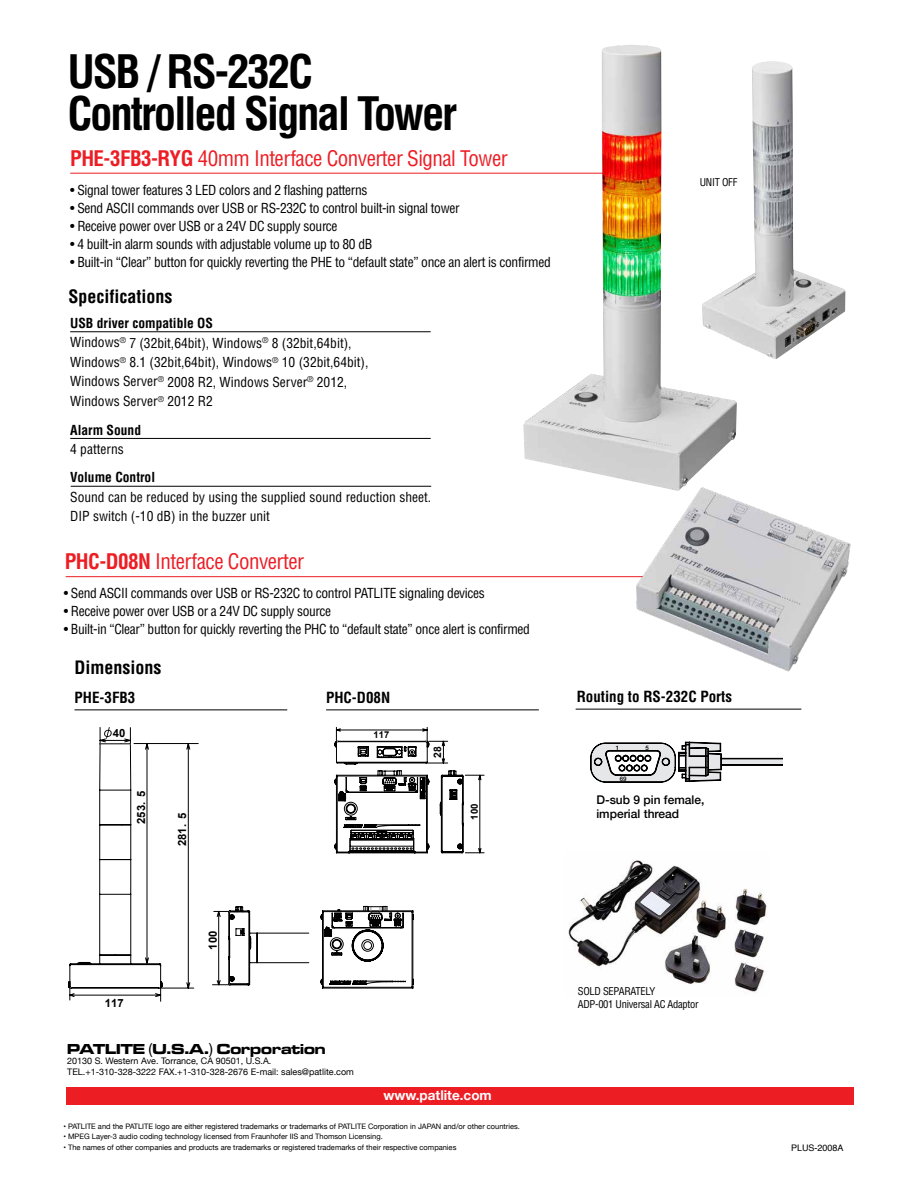
<style>
.page{position:relative;width:918px;height:1188px;background:#fff}
.page>*{position:absolute;margin:0;border:0;box-sizing:border-box;transform-origin:0 0}
.t1{font:700 condensed 45px/42px "Helvetica";letter-spacing:-.05em;color:#000}
.t2{font:condensed 21px "Helvetica";letter-spacing:-.025em;color:#ed1d24}
.t3{font:700 condensed 18px "Helvetica";color:#000}
.t4{font:700 condensed 15px "Helvetica";color:#000}
.t5{font:15px "Microgramma D Bold Exte";color:#000}
.t6{font:condensed 13.5px "Helvetica";letter-spacing:-.025em;color:#000}
.t7{font:condensed 13.5px/19.5px "Helvetica";color:#000}
.t8{font:700 condensed 13.5px "Helvetica";color:#000}
.t9{font:700 13.5px "Helvetica Neue";color:#fff}
.t10{font:500 12px/14.4px "Helvetica Neue";color:#000}
.t11{font:700 11.25px "Arial";color:#000}
.t12{font:condensed 10.5px/13.2px "Helvetica";letter-spacing:-.025em;color:#000}
.t13{font:700 10.35px "Arial";color:#000}
.t14{font:700 9.75px "Arial";color:#000}
.t15{font:700 9.45px "Arial";color:#000}
.t16{font:9px/10.5px "Helvetica Neue";color:#000}
.t17{font:9px "Helvetica";color:#000}
.t18{font:7.5px "Helvetica Neue";color:#000}
.t19{font:500 6.15px "Helvetica Neue";color:#000}
.s1{font-weight:700}
.s2{font-family:"Helvetica Neue"}
</style>
<div class="page">
<img style="left:568px;top:860px;width:199px;height:134px">
<div style="left:66px;top:1087px;width:787px;height:17px;background:#ed1d24"></div>
<hr style="left:71px;top:486px;width:360px;height:1px;background:#000">
<hr style="left:70px;top:438px;width:361px;height:1px;background:#000">
<hr style="left:70px;top:331px;width:361px;height:1px;background:#000">
<hr style="left:75px;top:710px;width:212px;height:1px;background:#000">
<hr style="left:326px;top:710px;width:213px;height:1px;background:#000">
<svg style="left:590px;top:741px;width:192px;height:42px"></svg>
<hr style="left:576px;top:709px;width:225px;height:1px;background:#000">
<hr style="left:70px;top:173px;width:551px;height:1px;background:#ed1d24">
<hr style="left:66px;top:576px;width:617px;height:1px;background:#ed1d24">
<img style="left:737px;top:61px;width:108px;height:298px">
<img style="left:523px;top:45px;width:214px;height:433px">
<img style="left:617px;top:477px;width:234px;height:195px">
<svg style="left:320px;top:906px;width:94px;height:83px"></svg>
<svg style="left:212px;top:906px;width:97px;height:80px"></svg>
<svg style="left:68px;top:727px;width:131px;height:275px"></svg>
<svg style="left:335px;top:727px;width:150px;height:127px"></svg>
<h1 class="t1" style="left:68px;top:50px;width:391px">USB / RS-232C<br>Controlled Signal Tower</h1>
<h2 class="t2" style="left:70px;top:145px;width:439px"><span class="s1">PHE-3FB3-RYG</span> 40mm Interface Converter Signal Tower</h2>
<p class="t6" style="left:70px;top:181px;width:299px">• Signal tower features 3 LED colors and 2 flashing patterns</p>
<p class="t6" style="left:70px;top:199px;width:391px">• Send ASCII commands over USB or RS-232C to control built-in signal tower</p>
<p class="t6" style="left:70px;top:217px;width:269px">• Receive power over USB or a 24V DC supply source</p>
<p class="t6" style="left:70px;top:235px;width:304px">• 4 built-in alarm sounds with adjustable volume up to 80 dB</p>
<p class="t6" style="left:70px;top:253px;width:482px">• Built-in “Clear” button for quickly reverting the PHE to “default state” once an alert is confirmed</p>
<h3 class="t3" style="left:69px;top:285px;width:106px">Specifications</h3>
<p class="t7" style="left:70px;top:313px;width:300px"><span class="s1">USB driver compatible OS<br></span>Windows<sup>®</sup> 7 (32bit,64bit), Windows<sup>®</sup> 8 (32bit,64bit), Windows<sup>®</sup> 8.1 (32bit,64bit), Windows<sup>®</sup> 10 (32bit,64bit), Windows Server<sup>®</sup> 2008 R2, Windows Server<sup>®</sup> 2012, Windows Server<sup>®</sup> 2012 R2</p>
<p class="t8" style="left:70px;top:421px;width:72px">Alarm Sound</p>
<p class="t7" style="left:70px;top:439px;width:55px">4 patterns</p>
<p class="t8" style="left:70px;top:469px;width:86px">Volume Control</p>
<p class="t7" style="left:70px;top:487px;width:363px">Sound can be reduced by using the supplied sound reduction sheet.<br>DIP switch (-10 dB) in the buzzer unit</p>
<h2 class="t2" style="left:65px;top:549px;width:241px"><span class="s1">PHC-D08N</span> Interface Converter</h2>
<p class="t6" style="left:64px;top:585px;width:423px">• Send ASCII commands over USB or RS-232C to control PATLITE signaling devices</p>
<p class="t6" style="left:64px;top:603px;width:269px">• Receive power over USB or a 24V DC supply source</p>
<p class="t6" style="left:64px;top:621px;width:468px">• Built-in “Clear” button for quickly reverting the PHC to “default state” once alert is confirmed</p>
<h3 class="t3" style="left:75px;top:657px;width:88px">Dimensions</h3>
<p class="t12" style="left:700px;top:176px;width:39px">UNIT OFF</p>
<p class="t4" style="left:75px;top:688px;width:62px">PHE-3FB3</p>
<p class="t4" style="left:326px;top:688px;width:66px">PHC-D08N</p>
<p class="t4" style="left:577px;top:688px;width:157px">Routing to RS-232C Ports</p>
<p class="t11" style="left:113px;top:726px;width:14px">40</p>
<p class="t11" style="left:134px;top:824px;width:35px;rotate:-90deg">253. 5</p>
<p class="t11" style="left:175px;top:846px;width:35px;rotate:-90deg">281. 5</p>
<p class="t15" style="left:374px;top:728px;width:17px">117</p>
<p class="t13" style="left:431px;top:758px;width:13px;rotate:-90deg">28</p>
<p class="t14" style="left:468px;top:820px;width:18px;rotate:-90deg">100</p>
<p class="t11" style="left:105px;top:996px;width:20px">117</p>
<p class="t11" style="left:205px;top:950px;width:20px;rotate:-90deg">100</p>
<p class="t5" style="left:67px;top:1039px;width:260px">PATLITE <span class="s2">(</span>U.S.A.<span class="s2">)</span> Corporation</p>
<p class="t16" style="left:67px;top:1056px;width:288px">20130 S. Western Ave. Torrance, CA 90501, U.S.A.<br>TEL.+1-310-328-3222 FAX.+1-310-328-2676 E-mail: sales@patlite.com</p>
<p class="t9" style="left:384px;top:1085px;width:110px">www.patlite.com</p>
<p class="t19" style="left:616px;top:742px;width:5px">1</p>
<p class="t19" style="left:620px;top:774px;width:8px">69</p>
<p class="t19" style="left:646px;top:742px;width:5px">5</p>
<p class="t10" style="left:596px;top:792px;width:110px">D-sub 9 pin female, imperial thread</p>
<p class="t12" style="left:578px;top:985px;width:122px">SOLD SEPARATELY<br>ADP-001 Universal AC Adaptor</p>
<p class="t18" style="left:63px;top:1121px;width:458px">• PATLITE and the PATLITE logo are either registered trademarks or trademarks of PATLITE Corporation in JAPAN and/or other countries.</p>
<p class="t18" style="left:63px;top:1131px;width:321px">• MPEG Layer-3 audio coding technology licensed from Fraunhofer IIS and Thomson Licensing.</p>
<p class="t18" style="left:63px;top:1142px;width:395px">• The names of other companies and products are trademarks or registered trademarks of their respective companies</p>
<p class="t17" style="left:791px;top:1141px;width:54px">PLUS-2008A</p>
</div>
